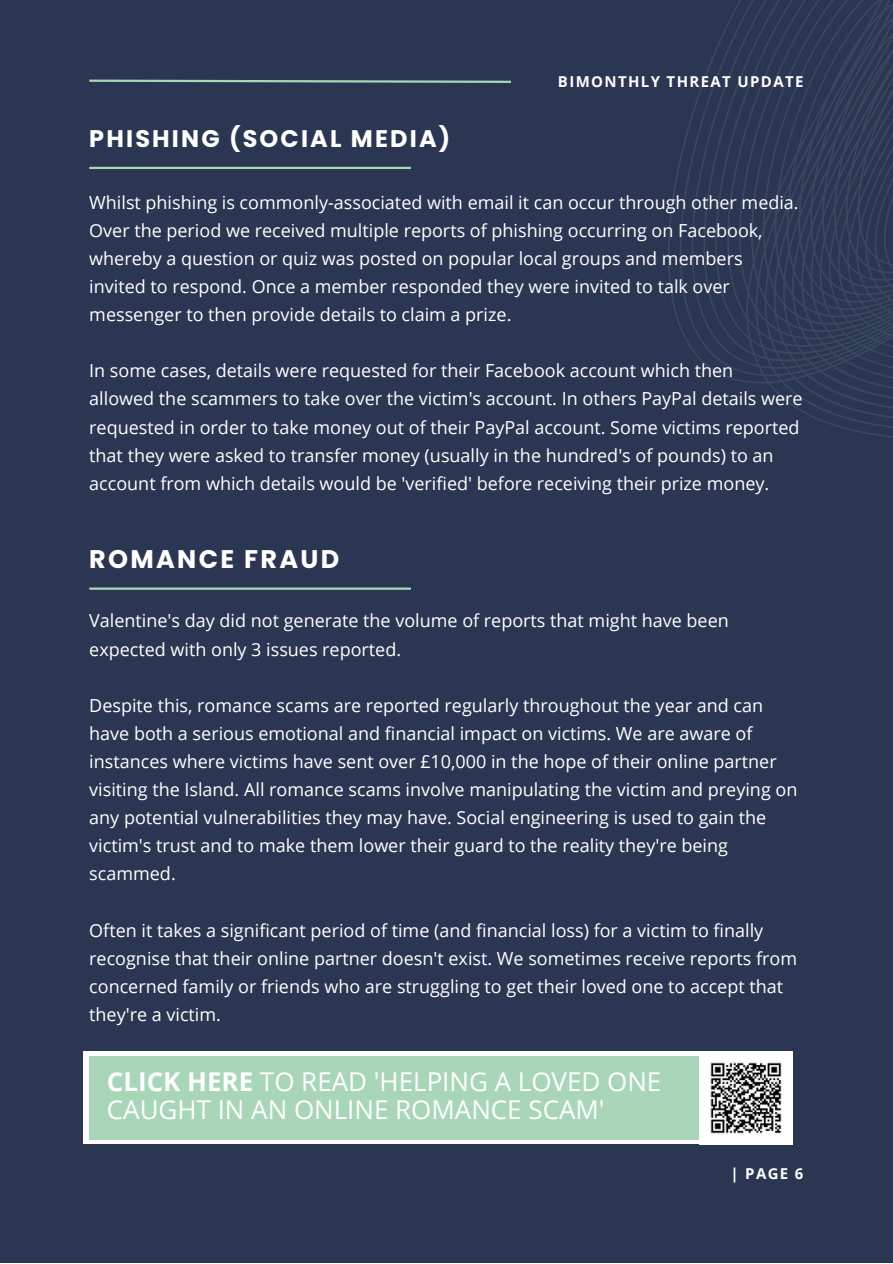
<style>
.page{position:relative;width:893px;height:1264px;background:#fff}
.page>*{position:absolute;margin:0;border:0;box-sizing:border-box;transform-origin:0 0}
.t1{font:25.95px/28px "Open Sans";color:#fff}
.t2{font:700 25.5px "Poppins";letter-spacing:.09em;color:#fff}
.t3{font:700 24px "Poppins";letter-spacing:.09em;color:#fff}
.t4{font:18px/28px "Open Sans";color:#fff}
.t5{font:700 15px "Open Sans";letter-spacing:.09em;color:#fff}
.s1{font-weight:700}
</style>
<div class="page">
<div style="left:0;top:0;width:892px;height:1262px;background:#2a3652"></div>
<svg style="left:668px;top:0;width:224px;height:437px"></svg>
<hr style="left:89px;top:587px;width:322px;height:2px;background:#a9d6b9">
<hr style="left:89px;top:167px;width:322px;height:2px;background:#a9d6b9">
<svg style="left:89px;top:79px;width:422px;height:4px"></svg>
<div style="left:83px;top:1051px;width:709px;height:92px;background:#fff"></div>
<div style="left:89px;top:1055px;width:700px;height:84px;background:#a9d6b9"></div>
<img style="left:699px;top:1055px;width:90px;height:84px">
<h3 class="t3" style="left:89px;top:122px;width:362px">PHISHING (SOCIAL MEDIA)</h3>
<p class="t5" style="left:558px;top:71px;width:247px">BIMONTHLY THREAT UPDATE</p>
<p class="t4" style="left:89px;top:188px;width:711px">Whilst phishing is commonly-associated with email it can occur through other media.<br>Over the period we received multiple reports of phishing occurring on Facebook, whereby a question or quiz was posted on popular local groups and members invited to respond. Once a member responded they were invited to talk over messenger to then provide details to claim a prize.</p>
<p class="t4" style="left:89px;top:356px;width:714px">In some cases, details were requested for their Facebook account which then allowed the scammers to take over the victim's account. In others PayPal details were requested in order to take money out of their PayPal account. Some victims reported that they were asked to transfer money (usually in the hundred's of pounds) to an account from which details would be 'verified' before receiving their prize money.</p>
<h2 class="t2" style="left:89px;top:540px;width:251px">ROMANCE FRAUD</h2>
<p class="t4" style="left:89px;top:606px;width:641px">Valentine's day did not generate the volume of reports that might have been expected with only 3 issues reported.</p>
<p class="t4" style="left:89px;top:690px;width:709px">Despite this, romance scams are reported regularly throughout the year and can have both a serious emotional and financial impact on victims. We are aware of instances where victims have sent over £10,000 in the hope of their online partner visiting the Island. All romance scams involve manipulating the victim and preying on any potential vulnerabilities they may have. Social engineering is used to gain the victim's trust and to make them lower their guard to the reality they're being scammed.</p>
<p class="t4" style="left:89px;top:915px;width:709px">Often it takes a significant period of time (and financial loss) for a victim to finally recognise that their online partner doesn't exist. We sometimes receive reports from concerned family or friends who are struggling to get their loved one to accept that they're a victim.</p>
<h1 class="t1" style="left:107px;top:1066px;width:556px"><span class="s1">CLICK HERE</span> TO READ 'HELPING A LOVED ONE<br>CAUGHT IN AN ONLINE ROMANCE SCAM'</h1>
<p class="t5" style="left:730px;top:1162px;width:75px">| PAGE 6</p>
</div>
